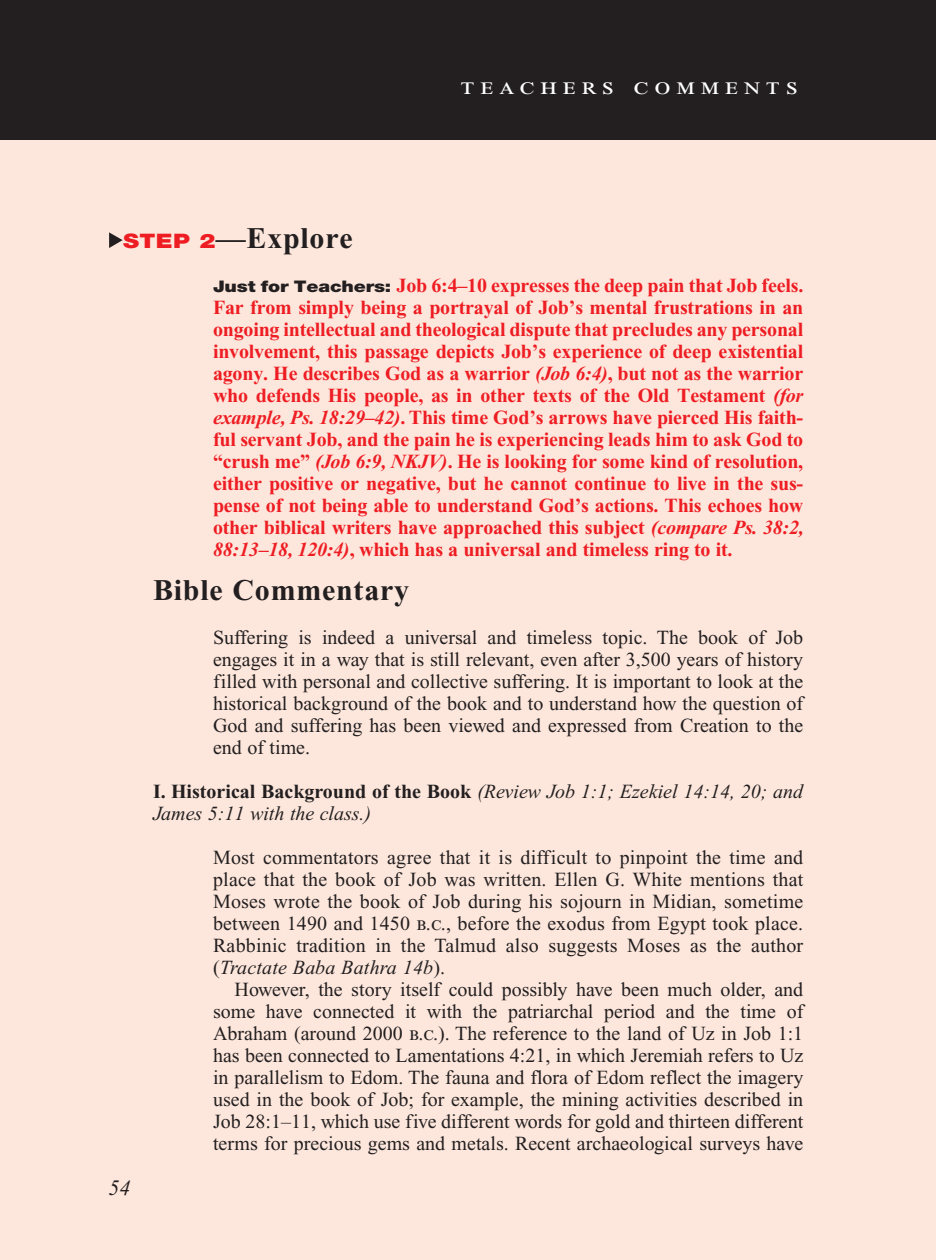
<style>
.page{position:relative;width:936px;height:1260px;background:#fff}
.page>*{position:absolute;margin:0;border:0;box-sizing:border-box;transform-origin:0 0}
.T_Aim_hang_indent{font:700 30px "Times New Roman PS Std";letter-spacing:.025em;color:#231f20}
.T_Aim_bodyXindent{font:700 30px "Times New Roman PS Std";letter-spacing:.025em;color:#231f20}
.Teachers_Comments_He{font:24px "Times New Roman PS Std";letter-spacing:.2em;color:#fff;scale:1.2 1}
.t1{font:italic 22px "Times New Roman PS Std";color:#231f20}
.Objectives_Body_Text{font:20px/22px "Times New Roman PS Std";color:#231f20;text-align:justify}
.Objectives_Body_Text-2{font:700 20px/22px "Times New Roman PS Std";letter-spacing:-.01em;color:#ee1d23;text-align:justify}
.Roman_Numeral_Sub_He{font:italic 20px/22px "Times New Roman PS Std";color:#231f20}
.s1{font-family:"Helvetica Neue LT Std";font-weight:900;font-size:20px;color:#ee1d23}
.s2{font-family:"Helvetica Neue LT Std";font-weight:900;font-size:16px;color:#231f20}
.s3{font-style:italic}
.s4{font-weight:700;font-style:normal}
</style>
<div class="page">
<div style="left:0;top:134px;width:936px;height:1126px;background:#fde7dc"></div>
<svg style="left:109px;top:232px;width:14px;height:16px"></svg>
<div style="left:0;top:0;width:936px;height:140px;background:#231f20"></div>
<p class="Teachers_Comments_He" style="left:461px;top:73px;width:283px">teachers comments</p>
<p class="T_Aim_bodyXindent" style="left:123px;top:221px;width:231px"><span class="s1">STEP 2</span>—Explore</p>
<p class="Objectives_Body_Text-2" style="left:213px;top:274px;width:592px"><span class="s2">Just for Teachers:</span> Job 6:4–10 expresses the deep pain that Job feels.<br>Far from simply being a portrayal of Job’s mental frustrations in an ongoing intellectual and theological dispute that precludes any personal involvement, this passage depicts Job’s experience of deep existential agony. He describes God as a warrior <span class="s3">(Job 6:4)</span>, but not as the warrior who defends His people, as in other texts of the Old Testament <span class="s3">(for example, Ps. 18:29–42)</span>. This time God’s arrows have pierced His faith&shy;ful servant Job, and the pain he is experiencing leads him to ask God to “crush me” <span class="s3">(Job 6:9, NKJV)</span>. He is looking for some kind of resolution, either positive or negative, but he cannot continue to live in the sus&shy;pense of not being able to understand God’s actions. This echoes how other biblical writers have approached this subject <span class="s3">(compare Ps. 38:2, 88:13–18, 120:4)</span>, which has a universal and timeless ring to it.</p>
<p class="T_Aim_hang_indent" style="left:153px;top:573px;width:258px">Bible Commentary</p>
<p class="Objectives_Body_Text" style="left:213px;top:626px;width:592px">Suffering is indeed a universal and timeless topic. The book of Job engages it in a way that is still relevant, even after 3,500 years of history filled with personal and collective suffering. It is important to look at the historical background of the book and to understand how the question of God and suffering has been viewed and expressed from Creation to the end of time.</p>
<p class="Roman_Numeral_Sub_He" style="left:153px;top:781px;width:652px"><span class="s4">I. Historical Background of the Book</span> (Review Job 1:1; Ezekiel 14:14, 20; and<br>James 5:11 with the class.)</p>
<p class="Objectives_Body_Text" style="left:213px;top:846px;width:592px">Most commentators agree that it is difficult to pinpoint the time and place that the book of Job was written. Ellen G. White mentions that Moses wrote the book of Job during his sojourn in Midian, sometime between 1490 and 1450 b.c., before the exodus from Egypt took place.<br>Rabbinic tradition in the Talmud also suggests Moses as the author (<span class="s3">Tractate Baba Bathra 14b</span>).</p>
<p class="Objectives_Body_Text" style="left:213px;top:978px;width:592px;text-indent:22px">However, the story itself could possibly have been much older, and some have connected it with the patriarchal period and the time of Abraham (around 2000 b.c.). The reference to the land of Uz in Job 1:1 has been connected to Lamentations 4:21, in which Jeremiah refers to Uz in parallelism to Edom. The fauna and flora of Edom reflect the imagery used in the book of Job; for example, the mining activities described in Job 28:1–11, which use five different words for gold and thirteen different terms for precious gems and metals. Recent archaeological surveys have</p>
<p class="t1" style="left:109px;top:1176px;width:24px">54</p>
</div>
